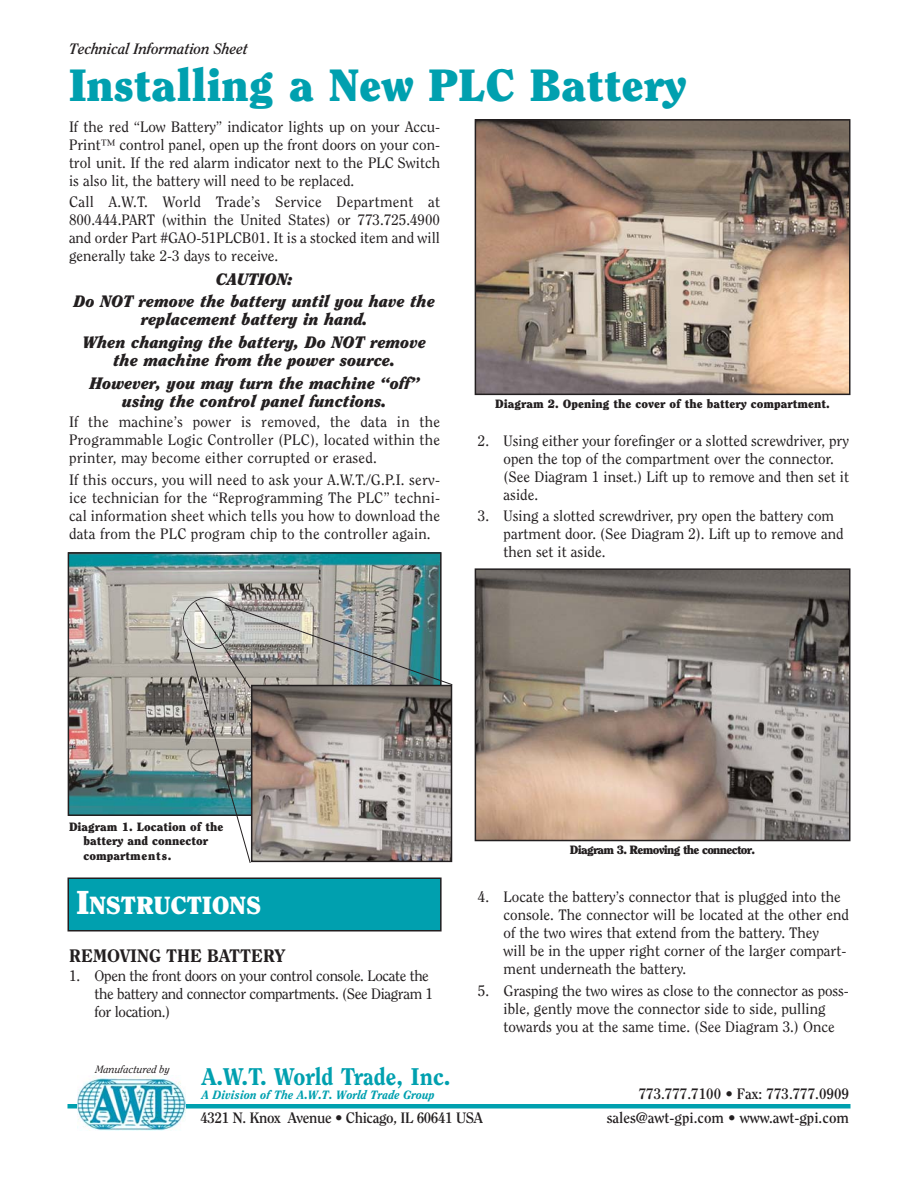
<style>
.page{position:relative;width:918px;height:1188px;background:#fff}
.page>*{position:absolute;margin:0;border:0;box-sizing:border-box;transform-origin:0 0}
.t1{font:900 45px "Clearface";color:#00a0af}
.t2{font:900 24.75px "Clearface";color:#fff}
.t3{font:800 24px "Clearface";color:#00a0af}
.t4{font:800 18px "Clearface";color:#231f20}
.t5{font:italic 900 16.5px/23.4px "Clearface";color:#231f20;text-align:center}
.t6{font:15px/18px "Clearface";color:#231f20;text-align:justify}
.t7{font:15px/18px "Clearface";letter-spacing:-.025em;color:#231f20}
.t8{font:700 15px/23.4px "Clearface";color:#231f20;text-align:right}
.t9{font:700 15px "Clearface";letter-spacing:-.025em;color:#231f20}
.t10{font:italic 700 15px "Clearface";color:#231f20}
.t11{font:900 12px/14.4px "Clearface";color:#231f20}
.t12{font:italic 800 12px "Clearface";color:#00a0af}
.t13{font:900 12px "Clearface";letter-spacing:-.06em;color:#231f20}
.t14{font:italic 10.5px "Clearface";color:#231f20}
.s1{font-size:33px}
</style>
<div class="page">
<div style="left:68px;top:878px;width:373px;height:53px;background:#00a0af"></div>
<div style="left:68px;top:878px;width:374px;height:54px;border:2px solid #231f20"></div>
<img style="left:71px;top:555px;width:368px;height:258px">
<div style="left:68px;top:552px;width:374px;height:264px;border:2px solid #231f20"></div>
<img style="left:478px;top:122px;width:369px;height:270px">
<div style="left:475px;top:119px;width:375px;height:276px;border:2px solid #231f20"></div>
<img style="left:478px;top:571px;width:369px;height:267px">
<div style="left:475px;top:568px;width:375px;height:273px;border:2px solid #231f20"></div>
<div style="left:183px;top:597px;width:51px;height:52px;border:2px solid #231f20;border-radius:50%"></div>
<img style="left:186px;top:602px;width:267px;height:261px">
<hr style="left:68px;top:1104px;width:783px;height:4px;background:#00a0af">
<img style="left:77px;top:1076px;width:109px;height:55px">
<p class="t10" style="left:69px;top:42px;width:181px">Technical Information Sheet</p>
<h1 class="t1" style="left:69px;top:66px;width:619px">Installing a New PLC Battery</h1>
<p class="t6" style="left:69px;top:118px;width:373px">If the red “Low Battery” indicator lights up on your Accu-Print™ control panel, open up the front doors on your con&shy;trol unit. If the red alarm indicator next to the PLC Switch is also lit, the battery will need to be replaced.</p>
<p class="t6" style="left:69px;top:194px;width:373px">Call A.W.T. World Trade’s Service Department at 800.444.PART (within the United States) or 773.725.4900 and order Part #GAO-51PLCB01. It is a stocked item and will generally take 2-3 days to receive.</p>
<p class="t5" style="left:74px;top:270px;width:363px;line-height:21.3px">CAUTION:<br>Do NOT remove the battery until you have the</p>
<p class="t5" style="left:83px;top:308px;width:345px">replacement battery in hand.<br>When changing the battery, Do NOT remove</p>
<p class="t5" style="left:90px;top:350px;width:331px">the machine from the power source.<br>However, you may turn the machine “off”</p>
<p class="t5" style="left:122px;top:391px;width:266px">using the control panel functions.</p>
<p class="t6" style="left:69px;top:414px;width:373px">If the machine’s power is removed, the data in the Programmable Logic Controller (PLC), located within the printer, may become either corrupted or erased.</p>
<p class="t6" style="left:69px;top:471px;width:373px">If this occurs, you will need to ask your A.W.T./G.P.I. serv&shy;ice technician for the “Reprogramming The PLC” techni&shy;cal information sheet which tells you how to download the data from the PLC program chip to the controller again.</p>
<p class="t11" style="left:495px;top:397px;width:336px">Diagram 2. Opening the cover of the battery compartment.</p>
<p class="t6" style="left:504px;top:433px;width:347px;text-align:left;text-indent:-26px">2. Using either your forefinger or a slotted screwdriver, pry open the top of the compartment over the connector. (See Diagram 1 inset.) Lift up to remove and then set it aside.</p>
<p class="t6" style="left:504px;top:508px;width:342px;text-align:left;text-indent:-26px">3. Using a slotted screwdriver, pry open the battery com partment door. (See Diagram 2). Lift up to remove and then set it aside.</p>
<p class="t11" style="left:83px;top:820px;width:141px;text-indent:-14px">Diagram 1. Location of the battery and connector compartments.</p>
<h2 class="t2" style="left:76px;top:895px;width:186px"><span class="s1">I</span>NSTRUCTIONS</h2>
<p class="t4" style="left:69px;top:948px;width:217px">REMOVING THE BATTERY</p>
<p class="t7" style="left:95px;top:968px;width:340px;text-indent:-26px">1. Open the front doors on your control console. Locate the the battery and connector compartments. (See Diagram 1 for location.)</p>
<p class="t13" style="left:570px;top:845px;width:187px">Diagram 3. Removing the connector.</p>
<p class="t6" style="left:504px;top:889px;width:347px;text-align:left;text-indent:-26px">4. Locate the battery’s connector that is plugged into the console. The connector will be located at the other end of the two wires that extend from the battery. They<br>will be in the upper right corner of the larger compart&shy;ment underneath the battery.</p>
<p class="t6" style="left:504px;top:982px;width:347px;text-align:left;text-indent:-26px">5. Grasping the two wires as close to the connector as poss&shy;ible, gently move the connector side to side, pulling towards you at the same time. (See Diagram 3.) Once</p>
<p class="t14" style="left:95px;top:1065px;width:76px">Manufactured by</p>
<h3 class="t3" style="left:202px;top:1067px;width:250px">A.W.T. World Trade, Inc.</h3>
<p class="t12" style="left:202px;top:1090px;width:234px">A Division of The A.W.T. World Trade Group</p>
<p class="t9" style="left:200px;top:1111px;width:284px">4321 N. Knox Avenue • Chicago, IL 60641 USA</p>
<p class="t8" style="left:607px;top:1083px;width:244px">773.777.7100 • Fax: 773.777.0909 sales@awt-gpi.com • www.awt-gpi.com</p>
</div>
